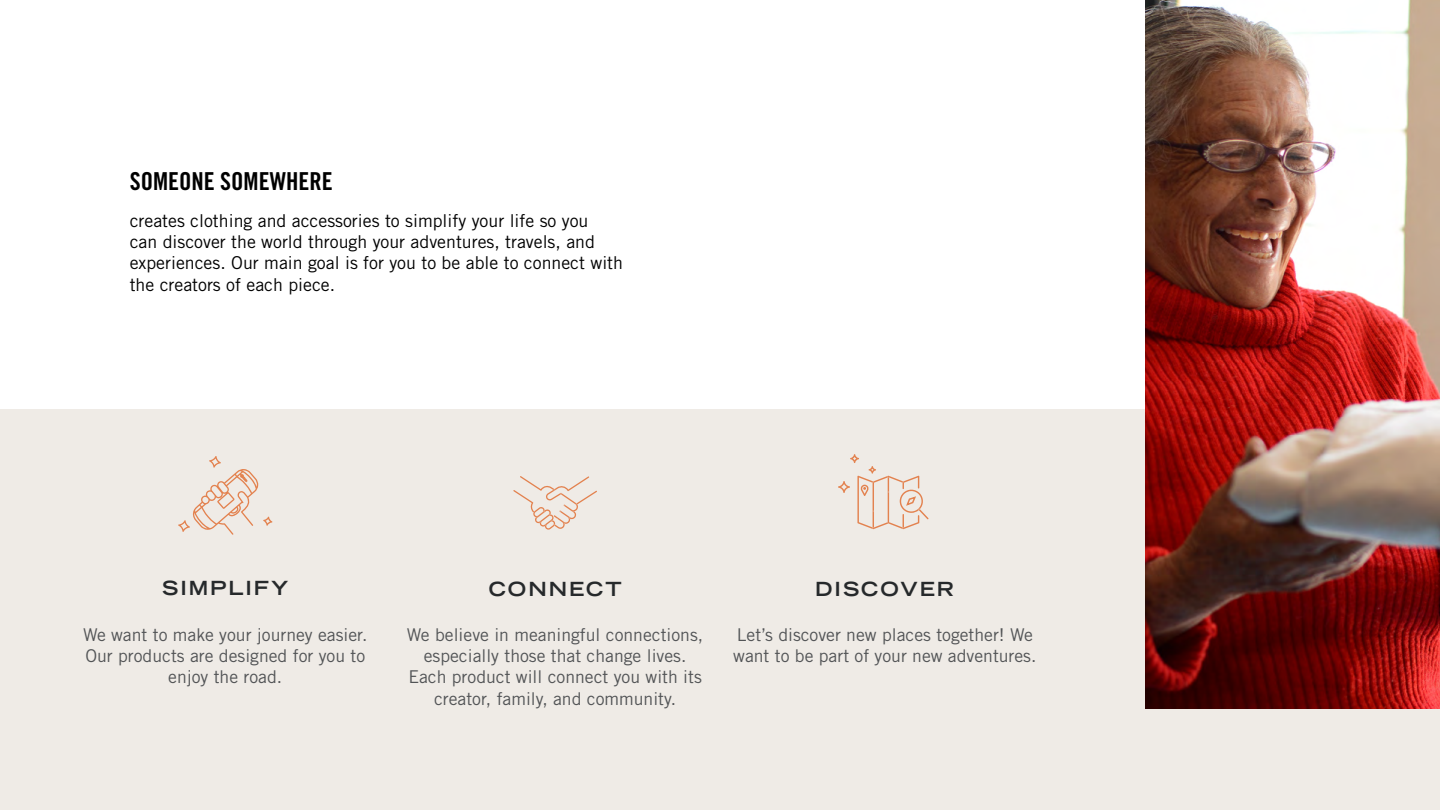
<style>
.page{position:relative;width:1440px;height:810px;background:#fff}
.page>*{position:absolute;margin:0;border:0;box-sizing:border-box;transform-origin:0 0}
.t1{font:24.75px "Trade Gothic LT Std Bd Cn 20";color:#000}
.t2{font:700 expanded 19.5px "Trade Gothic LT Std";letter-spacing:.1em;color:#26292b}
.t3{font:17.77px/21.3px "Trade Gothic LT Std";color:#000}
.t4{font:17.62px/21.1px "Trade Gothic LT Std";color:#525456;text-align:center}
</style>
<div class="page">
<div style="left:0;top:410px;width:1440px;height:400px;background:#efebe6"></div>
<img style="left:1145px;top:0;width:295px;height:709px">
<svg style="left:178px;top:456px;width:94px;height:79px"></svg>
<svg style="left:513px;top:476px;width:84px;height:54px"></svg>
<svg style="left:838px;top:454px;width:91px;height:75px"></svg>
<h1 class="t1" style="left:130px;top:166px;width:205px">SOMEONE SOMEWHERE</h1>
<p class="t3" style="left:130px;top:210px;width:495px">creates clothing and accessories to simplify your life so you<br>can discover the world through your adventures, travels, and experiences. Our main goal is for you to be able to connect with the creators of each piece.</p>
<p class="t2" style="left:162px;top:576px;width:128px">SIMPLIFY</p>
<p class="t2" style="left:489px;top:576px;width:134px">CONNECT</p>
<p class="t2" style="left:815px;top:576px;width:140px">DISCOVER</p>
<p class="t4" style="left:83px;top:624px;width:286px">We want to make your journey easier.<br>Our products are designed for you to enjoy the road.</p>
<p class="t4" style="left:407px;top:624px;width:298px">We believe in meaningful connections, especially those that change lives.<br>Each product will connect you with its creator, family, and community.</p>
<p class="t4" style="left:733px;top:624px;width:305px;text-align:left">Let’s discover new places together! We want to be part of your new adventures.</p>
</div>
